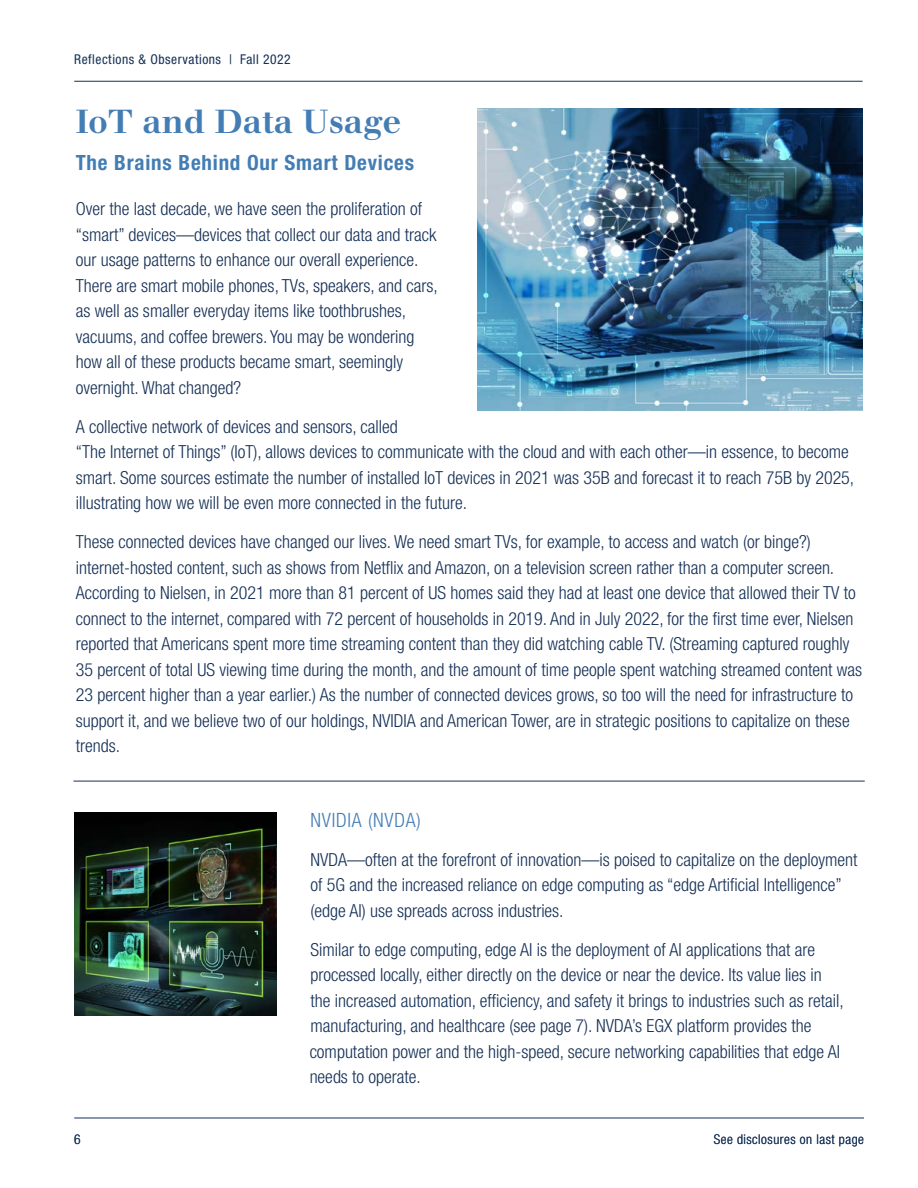
<style>
.page{position:relative;width:918px;height:1188px;background:#fff}
.page>*{position:absolute;margin:0;border:0;box-sizing:border-box;transform-origin:0 0}
.t1{font:500 33px "Walbaum";color:#437db4}
.t2{font:700 condensed 21px "Helvetica Neue LT Std";letter-spacing:.04em;color:#437db4}
.t3{font:300 condensed 19.8px "Helvetica Neue LT Std";letter-spacing:.04em;color:#437db4}
.t4{font:300 condensed 18px/25.5px "Helvetica Neue LT Std";color:#153056}
.t5{font:condensed 13.5px "Helvetica Neue LT Std";letter-spacing:.04em;color:#153056}
.t6{font:300 condensed 13.5px "Helvetica Neue LT Std";letter-spacing:.04em;color:#153056}
</style>
<div class="page">
<hr style="left:74px;top:1118px;width:790px;height:1px;background:#153056">
<hr style="left:74px;top:81px;width:789px;height:1px;background:#153056">
<img style="left:74px;top:813px;width:203px;height:202px">
<hr style="left:74px;top:781px;width:791px;height:1px;background:#153056">
<img style="left:478px;top:108px;width:385px;height:302px">
<p class="t5" style="left:74px;top:51px;width:218px">Reflections &amp; Observations | Fall 2022</p>
<h1 class="t1" style="left:76px;top:103px;width:326px">IoT and Data Usage</h1>
<p class="t2" style="left:76px;top:149px;width:340px">The Brains Behind Our Smart Devices</p>
<p class="t4" style="left:76px;top:196px;width:364px">Over the last decade, we have seen the proliferation of “smart” devices—devices that collect our data and track our usage patterns to enhance our overall experience.<br>There are smart mobile phones, TVs, speakers, and cars, as well as smaller everyday items like toothbrushes, vacuums, and coffee brewers. You may be wondering how all of these products became smart, seemingly overnight. What changed?</p>
<p class="t4" style="left:76px;top:414px;width:780px">A collective network of devices and sensors, called<br>“The Internet of Things” (IoT), allows devices to communicate with the cloud and with each other—in essence, to become smart. Some sources estimate the number of installed IoT devices in 2021 was 35B and forecast it to reach 75B by 2025, illustrating how we will be even more connected in the future.</p>
<p class="t4" style="left:76px;top:529px;width:788px">These connected devices have changed our lives. We need smart TVs, for example, to access and watch (or binge?) internet-hosted content, such as shows from Netflix and Amazon, on a television screen rather than a computer screen.<br>According to Nielsen, in 2021 more than 81 percent of US homes said they had at least one device that allowed their TV to connect to the internet, compared with 72 percent of households in 2019. And in July 2022, for the first time ever, Nielsen reported that Americans spent more time streaming content than they did watching cable TV. (Streaming captured roughly 35 percent of total US viewing time during the month, and the amount of time people spent watching streamed content was 23 percent higher than a year earlier.) As the number of connected devices grows, so too will the need for infrastructure to support it, and we believe two of our holdings, NVIDIA and American Tower, are in strategic positions to capitalize on these trends.</p>
<p class="t6" style="left:74px;top:1131px;width:8px">6</p>
<p class="t3" style="left:310px;top:808px;width:112px">NVIDIA (NVDA)</p>
<p class="t4" style="left:310px;top:846px;width:548px">NVDA—often at the forefront of innovation—is poised to capitalize on the deployment of 5G and the increased reliance on edge computing as “edge Artificial Intelligence” (edge AI) use spreads across industries.</p>
<p class="t4" style="left:310px;top:936px;width:536px">Similar to edge computing, edge AI is the deployment of AI applications that are processed locally, either directly on the device or near the device. Its value lies in the increased automation, efficiency, and safety it brings to industries such as retail, manufacturing, and healthcare (see page 7). NVDA’s EGX platform provides the computation power and the high-speed, secure networking capabilities that edge AI needs to operate.</p>
<p class="t6" style="left:714px;top:1131px;width:152px">See disclosures on last page</p>
</div>
